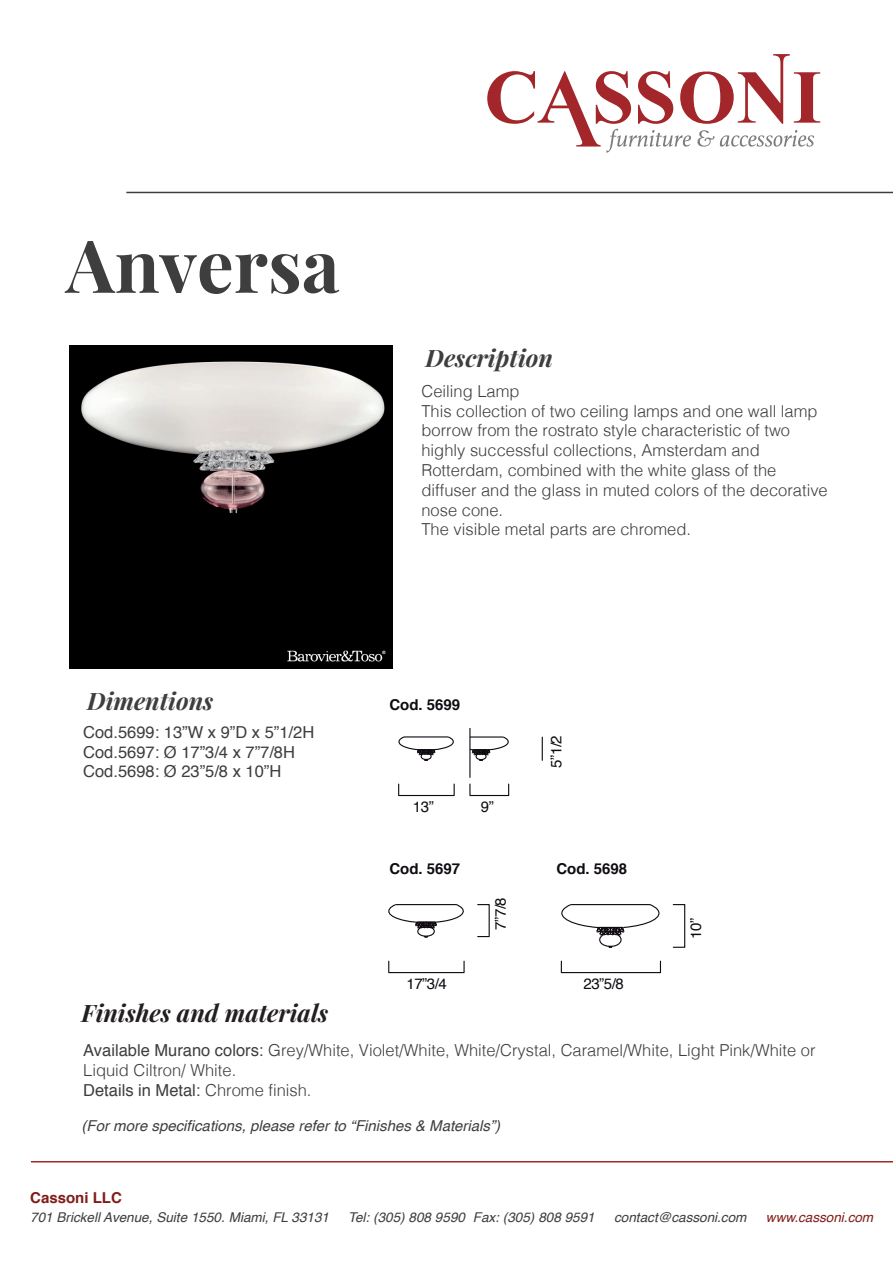
<style>
.page{position:relative;width:893px;height:1263px;background:#fff}
.page>*{position:absolute;margin:0;border:0;box-sizing:border-box;transform-origin:0 0}
.t1{font:700 73.2px "Playfair Display";color:#3e3e3f}
.t2{font:italic 700 24px "Playfair Display";color:#3e3e3f}
.t3{font:italic 700 24px "Playfair Display";color:#231f20}
.t4{font:300 16.5px/19.8px "Helvetica";color:#3e3e3f}
.t5{font:16.5px/19.8px "Helvetica";color:#3e3e3f}
.t6{font:italic 15px "Helvetica";color:#3e3e3f}
.t7{font:15px "Helvetica";letter-spacing:-.03em;color:#0f0b11}
.t8{font:700 15px "Helvetica";color:#0f0b11}
.t9{font:700 15px "Helvetica";color:#801d1a}
.t10{font:italic 13.5px "Helvetica";color:#3e3e3f}
.t11{font:italic 13.5px "Helvetica";color:#801d1a}
.s1{font-weight:400}
</style>
<div class="page">
<hr style="left:31px;top:1161px;width:862px;height:1px;background:#a3272a">
<hr style="left:126px;top:192px;width:767px;height:1px;background:#3e3e3f">
<svg style="left:487px;top:54px;width:333px;height:99px"></svg>
<img style="left:70px;top:345px;width:322px;height:323px">
<div style="left:561px;top:960px;width:100px;height:13px;border:1px solid #0f0b11"></div>
<div style="left:388px;top:960px;width:77px;height:13px;border:1px solid #0f0b11"></div>
<div style="left:673px;top:904px;width:12px;height:44px;border:1px solid #0f0b11"></div>
<svg style="left:542px;top:737px;width:1px;height:23px"></svg>
<div style="left:398px;top:783px;width:57px;height:13px;border:1px solid #0f0b11"></div>
<div style="left:469px;top:783px;width:40px;height:13px;border:1px solid #0f0b11"></div>
<svg style="left:561px;top:904px;width:99px;height:44px"></svg>
<svg style="left:398px;top:736px;width:56px;height:25px"></svg>
<hr style="left:469px;top:728px;width:1px;height:50px;background:#0f0b11">
<svg style="left:469px;top:735px;width:40px;height:32px"></svg>
<svg style="left:388px;top:904px;width:76px;height:34px"></svg>
<h1 class="t1" style="left:66px;top:219px;width:275px">Anversa</h1>
<h2 class="t2" style="left:426px;top:341px;width:129px">Description</h2>
<p class="t4" style="left:421px;top:380px;width:408px">Ceiling Lamp<br>This collection of two ceiling lamps and one wall lamp borrow from the rostrato style characteristic of two highly successful collections, Amsterdam and Rotterdam, combined with the white glass of the diffuser and the glass in muted colors of the decorative nose cone.<br>The visible metal parts are chromed.</p>
<h2 class="t2" style="left:87px;top:685px;width:128px">Dimentions</h2>
<p class="t5" style="left:83px;top:723px;width:233px">Cod.5699: 13”W x 9”D x 5”1/2H<br>Cod.5697: Ø 17”3/4 x 7”7/8H<br>Cod.5698: Ø 23”5/8 x 10”H</p>
<p class="t8" style="left:389px;top:693px;width:72px">Cod. 5699</p>
<p class="t7" style="left:413px;top:795px;width:22px">13”</p>
<p class="t7" style="left:481px;top:795px;width:14px">9”</p>
<p class="t8" style="left:389px;top:857px;width:72px">Cod. 5697</p>
<p class="t7" style="left:489px;top:930px;width:34px;rotate:-90deg">7”7/8</p>
<p class="t7" style="left:544px;top:768px;width:34px;rotate:-90deg">5”1/2</p>
<p class="t8" style="left:556px;top:857px;width:72px">Cod. 5698</p>
<p class="t7" style="left:406px;top:972px;width:42px">17”3/4</p>
<p class="t7" style="left:583px;top:972px;width:42px">23”5/8</p>
<p class="t7" style="left:684px;top:939px;width:22px;rotate:-90deg">10”</p>
<h2 class="t3" style="left:82px;top:996px;width:248px">Finishes and materials</h2>
<p class="t4" style="left:83px;top:1039px;width:734px"><span class="s1">Available Murano colors:</span> Grey/White, Violet/White, White/Crystal, Caramel/White, Light Pink/White or<br>Liquid Ciltron/ White.<br><span class="s1">Details in Metal:</span> Chrome finish.</p>
<p class="t6" style="left:82px;top:1114px;width:420px">(For more specifications, please refer to “Finishes &amp; Materials”)</p>
<p class="t9" style="left:30px;top:1185px;width:93px">Cassoni LLC</p>
<p class="t10" style="left:30px;top:1207px;width:300px">701 Brickell Avenue, Suite 1550. Miami, FL 33131</p>
<p class="t10" style="left:348px;top:1207px;width:248px">Tel: (305) 808 9590 Fax: (305) 808 9591</p>
<p class="t10" style="left:614px;top:1207px;width:134px">contact@cassoni.com</p>
<p class="t11" style="left:766px;top:1207px;width:109px">www.cassoni.com</p>
</div>
